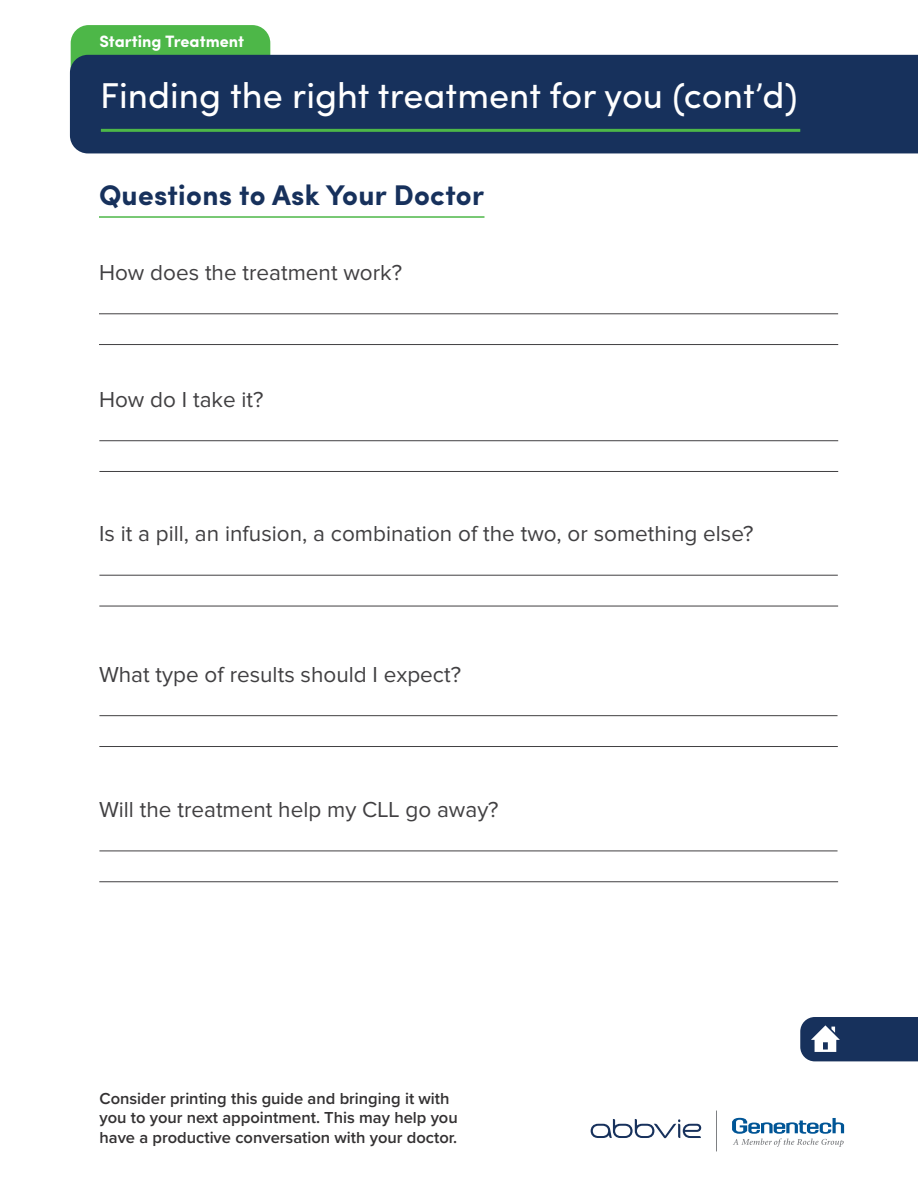
<style>
.page{position:relative;width:918px;height:1188px;background:#fff}
.page>*{position:absolute;margin:0;border:0;box-sizing:border-box;transform-origin:0 0}
.t1{font:36px "Sofia Pro";color:#fff}
.t2{font:700 28.5px "Sofia Pro";letter-spacing:.01em;color:#17315c}
.t3{font:22.5px "Proxima Nova";color:#414042}
.t4{font:600 16.5px/19.8px "Proxima Nova";color:#333132}
.t5{font:700 16.5px "Sofia Pro";color:#fff}
</style>
<div class="page">
<div style="left:71px;top:25px;width:199px;height:106px;background:#4db748;border-radius:18px"></div>
<div style="left:70px;top:55px;width:848px;height:98px;background:#17315c"></div>
<hr style="left:99px;top:314px;width:739px;height:1px;background:#414042">
<hr style="left:99px;top:440px;width:739px;height:1px;background:#414042">
<hr style="left:99px;top:344px;width:739px;height:1px;background:#414042">
<hr style="left:99px;top:471px;width:739px;height:1px;background:#414042">
<hr style="left:99px;top:575px;width:739px;height:1px;background:#414042">
<hr style="left:99px;top:715px;width:739px;height:1px;background:#414042">
<hr style="left:99px;top:851px;width:739px;height:1px;background:#414042">
<hr style="left:99px;top:606px;width:739px;height:1px;background:#414042">
<hr style="left:99px;top:746px;width:739px;height:1px;background:#414042">
<hr style="left:99px;top:882px;width:739px;height:1px;background:#414042">
<svg style="left:800px;top:1017px;width:118px;height:44px"></svg>
<svg style="left:591px;top:1119px;width:110px;height:19px"></svg>
<hr style="left:716px;top:1111px;width:1px;height:40px;background:#7e8083">
<svg style="left:732px;top:1118px;width:112px;height:29px"></svg>
<hr style="left:101px;top:129px;width:699px;height:3px;background:#4db748">
<hr style="left:99px;top:216px;width:386px;height:2px;background:#4db748">
<p class="t5" style="left:99px;top:29px;width:146px">Starting Treatment</p>
<h1 class="t1" style="left:100px;top:69px;width:699px">Finding the right treatment for you (cont’d)</h1>
<p class="t2" style="left:99px;top:173px;width:387px">Questions to Ask Your Doctor</p>
<p class="t3" style="left:99px;top:260px;width:305px">How does the treatment work?</p>
<p class="t3" style="left:99px;top:387px;width:166px">How do I take it?</p>
<p class="t3" style="left:99px;top:521px;width:656px">Is it a pill, an infusion, a combination of the two, or something else?</p>
<p class="t3" style="left:99px;top:662px;width:364px">What type of results should I expect?</p>
<p class="t3" style="left:99px;top:797px;width:401px">Will the treatment help my CLL go away?</p>
<p class="t4" style="left:99px;top:1088px;width:360px">Consider printing this guide and bringing it with you to your next appointment. This may help you have a productive conversation with your doctor.</p>
</div>
